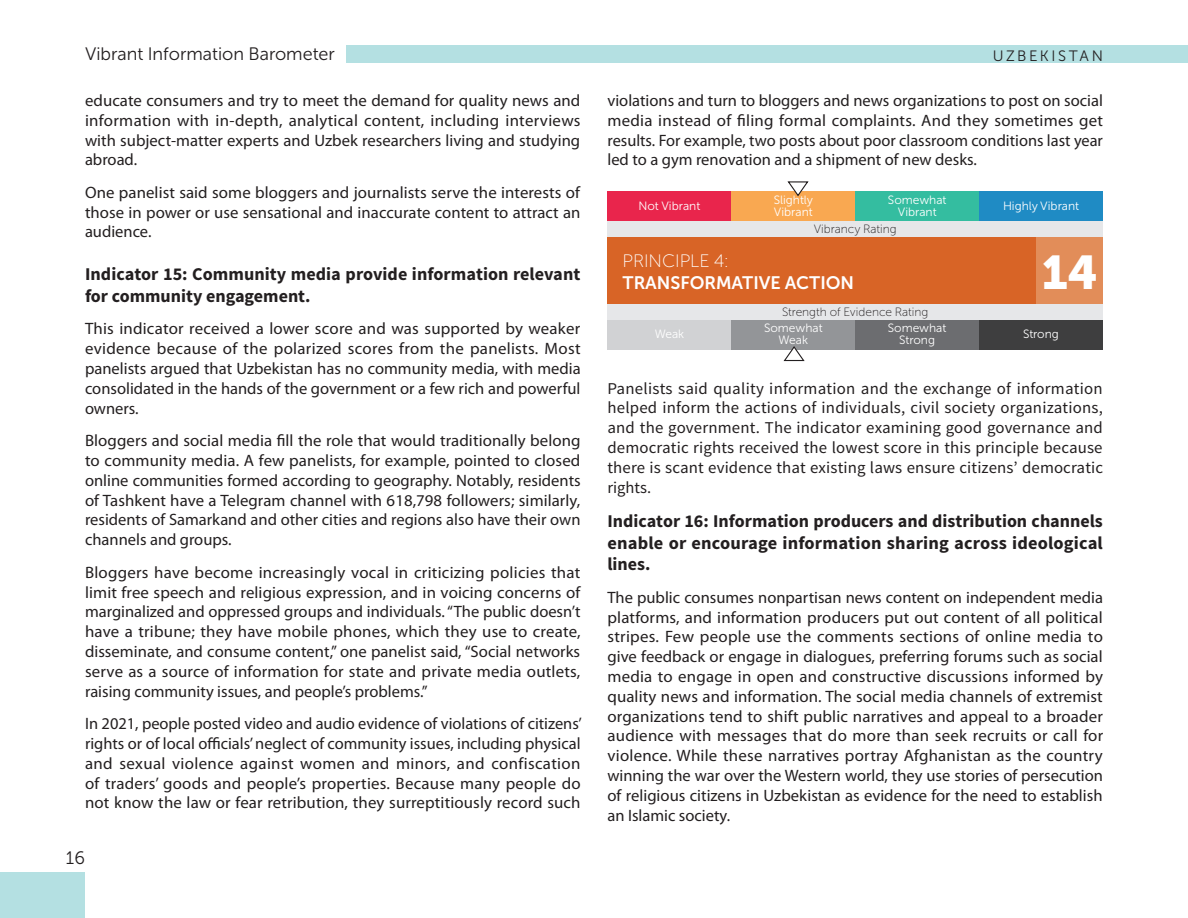
<style>
.page{position:relative;width:1188px;height:918px;background:#fff}
.page>*{position:absolute;margin:0;border:0;box-sizing:border-box;transform-origin:0 0}
.t1{font:47.1px "Museo Sans Cyrl 900";color:#fff}
.Indicator{font:700 18px/21.6px "Source Sans Pro";color:#231f20}
.t2{font:18px "Museo Sans Cyrl 300";color:#231f20}
.t3{font:18px "Museo Sans Cyrl 700";color:#fff}
.t4{font:18px "Museo Sans Cyrl 100";color:#fff}
.Normal__Web{font:16.5px/19.8px "Myriad Pro";color:#231f20;text-align:justify}
.t5{font:16.5px/19.8px "Source Sans Pro";letter-spacing:.005em;color:#231f20;text-align:justify}
.t6{font:15px "Museo Sans Cyrl 300";letter-spacing:.17em;color:#231f20}
.t7{font:12px "Museo Sans Cyrl 300";color:#fff}
.t8{font:12px "Museo Sans Cyrl 100";color:#231f20}
</style>
<div class="page">
<div style="left:0;top:872px;width:85px;height:46px;background:#b4e0e2"></div>
<div style="left:346px;top:45px;width:842px;height:18px;background:#b4e0e2"></div>
<div style="left:608px;top:304px;width:495px;height:16px;background:#e6e7e9"></div>
<div style="left:608px;top:221px;width:495px;height:16px;background:#e6e7e9"></div>
<div style="left:608px;top:237px;width:495px;height:67px;background:#d86426"></div>
<div style="left:1036px;top:237px;width:67px;height:67px;background:#e28d59"></div>
<div style="left:855px;top:191px;width:124px;height:30px;background:#34bda0"></div>
<div style="left:979px;top:191px;width:124px;height:30px;background:#1f8bc4"></div>
<div style="left:731px;top:191px;width:124px;height:30px;background:#f9a851"></div>
<div style="left:608px;top:191px;width:123px;height:30px;background:#e9254c"></div>
<svg style="left:787px;top:181px;width:22px;height:16px"></svg>
<div style="left:855px;top:320px;width:124px;height:30px;background:#6c6d70"></div>
<div style="left:979px;top:320px;width:124px;height:30px;background:#3e3e3f"></div>
<div style="left:731px;top:320px;width:124px;height:30px;background:#939598"></div>
<div style="left:608px;top:320px;width:123px;height:30px;background:#d1d2d4"></div>
<svg style="left:783px;top:346px;width:22px;height:16px"></svg>
<p class="t2" style="left:85px;top:44px;width:251px">Vibrant Information Barometer</p>
<p class="Normal__Web" style="left:85px;top:91px;width:497px">educate consumers and try to meet the demand for quality news and information with in-depth, analytical content, including interviews with subject-matter experts and Uzbek researchers living and studying abroad.</p>
<p class="Normal__Web" style="left:85px;top:183px;width:497px">One panelist said some bloggers and journalists serve the interests of those in power or use sensational and inaccurate content to attract an audience.</p>
<p class="Indicator" style="left:85px;top:264px;width:497px">Indicator 15: Community media provide information relevant for community engagement.</p>
<p class="Normal__Web" style="left:85px;top:319px;width:497px">This indicator received a lower score and was supported by weaker evidence because of the polarized scores from the panelists. Most panelists argued that Uzbekistan has no community media, with media consolidated in the hands of the government or a few rich and powerful owners.</p>
<p class="Normal__Web" style="left:85px;top:431px;width:497px">Bloggers and social media fill the role that would traditionally belong to community media. A few panelists, for example, pointed to closed online communities formed according to geography. Notably, residents of Tashkent have a Telegram channel with 618,798 followers; similarly, residents of Samarkand and other cities and regions also have their own channels and groups.</p>
<p class="Normal__Web" style="left:85px;top:563px;width:497px">Bloggers have become increasingly vocal in criticizing policies that limit free speech and religious expression, and in voicing concerns of marginalized and oppressed groups and individuals. “The public doesn’t have a tribune; they have mobile phones, which they use to create, disseminate, and consume content,” one panelist said, “Social networks serve as a source of information for state and private media outlets, raising community issues, and people’s problems.”</p>
<p class="Normal__Web" style="left:85px;top:714px;width:498px">In 2021, people posted video and audio evidence of violations of citizens’ rights or of local officials’ neglect of community issues, including physical and sexual violence against women and minors, and confiscation of traders’ goods and people’s properties. Because many people do not know the law or fear retribution, they surreptitiously record such</p>
<p class="t2" style="left:66px;top:848px;width:21px">16</p>
<p class="t6" style="left:993px;top:48px;width:112px">UZBEKISTAN</p>
<p class="Normal__Web" style="left:608px;top:91px;width:497px">violations and turn to bloggers and news organizations to post on social media instead of filing formal complaints. And they sometimes get results. For example, two posts about poor classroom conditions last year led to a gym renovation and a shipment of new desks.</p>
<p class="t7" style="left:639px;top:200px;width:63px">Not Vibrant</p>
<p class="t7" style="left:774px;top:194px;width:41px">Slightly</p>
<p class="t7" style="left:774px;top:206px;width:40px">Vibrant</p>
<p class="t7" style="left:888px;top:194px;width:60px">Somewhat</p>
<p class="t7" style="left:898px;top:206px;width:40px">Vibrant</p>
<p class="t7" style="left:1003px;top:200px;width:78px">Highly Vibrant</p>
<p class="t8" style="left:814px;top:222px;width:84px">Vibrancy Rating</p>
<p class="t4" style="left:623px;top:251px;width:107px">PRINCIPLE 4:</p>
<p class="t3" style="left:623px;top:273px;width:233px">TRANSFORMATIVE ACTION</p>
<p class="t7" style="left:655px;top:328px;width:31px">Weak</p>
<p class="t8" style="left:782px;top:305px;width:148px">Strength of Evidence Rating</p>
<p class="t7" style="left:764px;top:322px;width:60px">Somewhat</p>
<p class="t7" style="left:779px;top:334px;width:31px">Weak</p>
<p class="t7" style="left:888px;top:322px;width:60px">Somewhat</p>
<p class="t7" style="left:899px;top:334px;width:37px">Strong</p>
<p class="t1" style="left:1042px;top:246px;width:57px">14</p>
<p class="t7" style="left:1023px;top:328px;width:37px">Strong</p>
<p class="t5" style="left:608px;top:379px;width:497px">Panelists said quality information and the exchange of information helped inform the actions of individuals, civil society organizations, and the government. The indicator examining good governance and democratic rights received the lowest score in this principle because there is scant evidence that existing laws ensure citizens’ democratic rights.</p>
<p class="Indicator" style="left:608px;top:511px;width:497px;text-align:justify">Indicator 16: Information producers and distribution channels enable or encourage information sharing across ideological lines.</p>
<p class="Normal__Web" style="left:608px;top:588px;width:497px">The public consumes nonpartisan news content on independent media platforms, and information producers put out content of all political stripes. Few people use the comments sections of online media to give feedback or engage in dialogues, preferring forums such as social media to engage in open and constructive discussions informed by quality news and information. The social media channels of extremist organizations tend to shift public narratives and appeal to a broader audience with messages that do more than seek recruits or call for violence. While these narratives portray Afghanistan as the country winning the war over the Western world, they use stories of persecution of religious citizens in Uzbekistan as evidence for the need to establish an Islamic society.</p>
</div>
